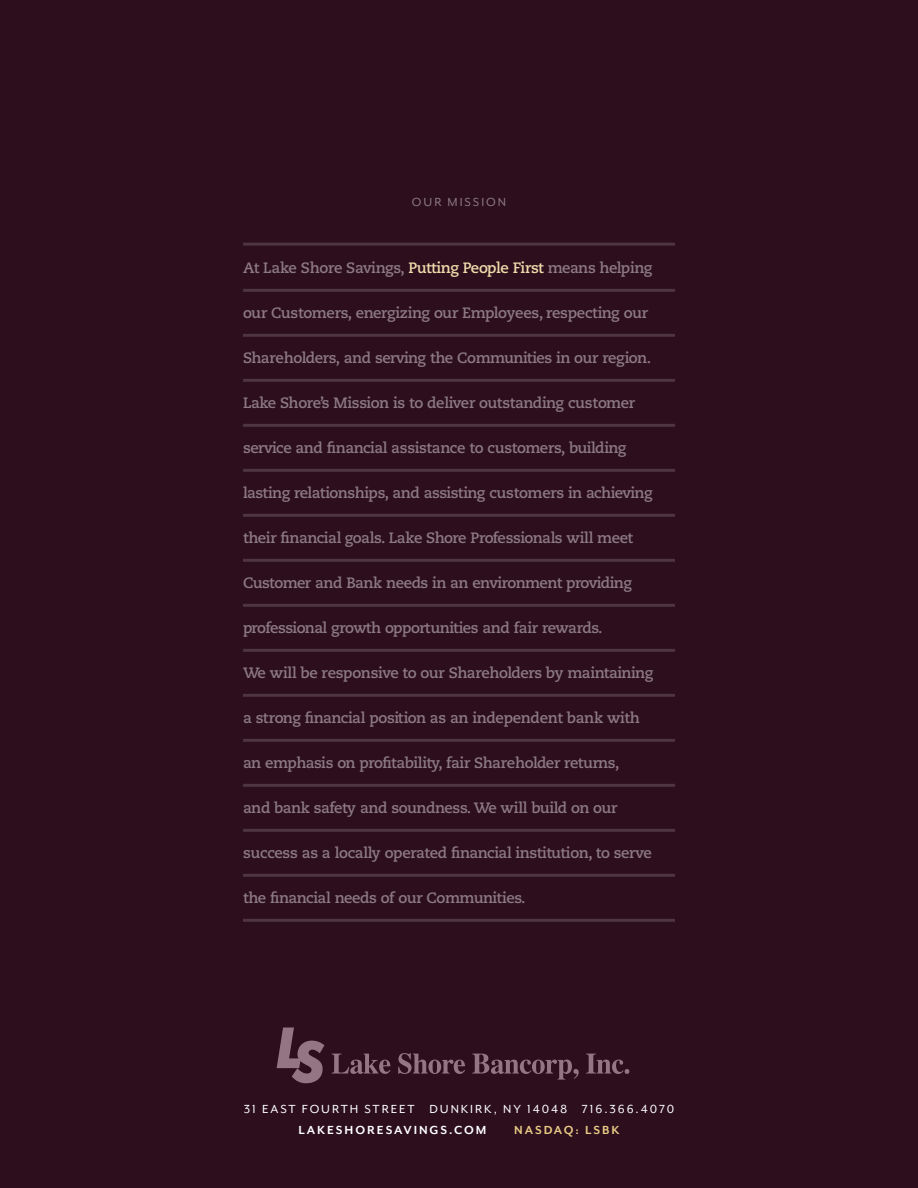
<style>
.page{position:relative;width:918px;height:1188px;background:#2c0e1d}
.page>*{position:absolute;margin:0;border:0;box-sizing:border-box;transform-origin:0 0}
.t1{font:700 15px "Caecilia";letter-spacing:-.04em;color:#8c7981}
.t2{font:700 15px "Caecilia";letter-spacing:-.02em;color:#8c7981}
.t3{font:13.5px "Mr Eaves Mod OT";letter-spacing:.145em;color:#fff}
.t4{font:700 13.5px "Mr Eaves Mod OT";letter-spacing:.145em;color:#fff}
.t5{font:700 13.5px "Mr Eaves Mod OT";color:#e8ca85}
.t6{font:13.5px "Mr Eaves Mod OT";color:#8c7981}
.s1{color:#f0daab}
</style>
<div class="page">
<hr style="left:243px;top:243px;width:432px;height:3px;background:#4e3540">
<hr style="left:243px;top:289px;width:432px;height:3px;background:#4e3540">
<hr style="left:243px;top:334px;width:432px;height:3px;background:#4e3540">
<hr style="left:243px;top:379px;width:432px;height:3px;background:#4e3540">
<hr style="left:243px;top:424px;width:432px;height:3px;background:#4e3540">
<hr style="left:243px;top:469px;width:432px;height:3px;background:#4e3540">
<hr style="left:243px;top:514px;width:432px;height:3px;background:#4e3540">
<hr style="left:243px;top:559px;width:432px;height:3px;background:#4e3540">
<hr style="left:243px;top:604px;width:432px;height:3px;background:#4e3540">
<hr style="left:243px;top:649px;width:432px;height:3px;background:#4e3540">
<hr style="left:243px;top:694px;width:432px;height:3px;background:#4e3540">
<hr style="left:243px;top:739px;width:432px;height:3px;background:#4e3540">
<hr style="left:243px;top:784px;width:432px;height:3px;background:#4e3540">
<hr style="left:243px;top:829px;width:432px;height:3px;background:#4e3540">
<hr style="left:243px;top:874px;width:432px;height:3px;background:#4e3540">
<hr style="left:243px;top:919px;width:432px;height:3px;background:#4e3540">
<svg style="left:277px;top:1028px;width:47px;height:55px"></svg>
<svg style="left:332px;top:1054px;width:59px;height:20px"></svg>
<svg style="left:398px;top:1053px;width:67px;height:21px"></svg>
<svg style="left:472px;top:1054px;width:107px;height:26px"></svg>
<svg style="left:586px;top:1054px;width:43px;height:20px"></svg>
<p class="t6" style="left:412px;top:194px;width:11px">OUR</p>
<p class="t6" style="left:448px;top:194px;width:21px">MISSION</p>
<p class="t1" style="left:243px;top:259px;width:411px">At Lake Shore Savings, <span class="s1">Putting People First</span> means helping</p>
<p class="t2" style="left:243px;top:304px;width:407px">our Customers, energizing our Employees, respecting our</p>
<p class="t1" style="left:243px;top:349px;width:410px">Shareholders, and serving the Communities in our region.</p>
<p class="t2" style="left:243px;top:394px;width:394px">Lake Shore’s Mission is to deliver outstanding customer</p>
<p class="t1" style="left:243px;top:439px;width:385px">service and financial assistance to customers, building</p>
<p class="t1" style="left:243px;top:484px;width:411px">lasting relationships, and assisting customers in achieving</p>
<p class="t1" style="left:243px;top:529px;width:392px">their financial goals. Lake Shore Professionals will meet</p>
<p class="t1" style="left:243px;top:574px;width:390px">Customer and Bank needs in an environment providing</p>
<p class="t1" style="left:243px;top:619px;width:361px">professional growth opportunities and fair rewards.</p>
<p class="t2" style="left:243px;top:664px;width:412px">We will be responsive to our Shareholders by maintaining</p>
<p class="t2" style="left:243px;top:709px;width:398px">a strong financial position as an independent bank with</p>
<p class="t1" style="left:243px;top:754px;width:378px">an emphasis on profitability, fair Shareholder returns,</p>
<p class="t1" style="left:243px;top:799px;width:376px">and bank safety and soundness. We will build on our</p>
<p class="t2" style="left:243px;top:844px;width:410px">success as a locally operated financial institution, to serve</p>
<p class="t1" style="left:243px;top:889px;width:284px">the financial needs of our Communities.</p>
<p class="t3" style="left:244px;top:1102px;width:432px">31 EAST FOURTH STREE T DUNKIRK, NY 14048 716.366.4070</p>
<p class="t4" style="left:299px;top:1123px;width:189px">LAKESHORESAVINGS.COM</p>
<p class="t5" style="left:514px;top:1123px;width:10px">NAS</p>
<p class="t5" style="left:544px;top:1123px;width:76px">DAQ: LS BK</p>
</div>
